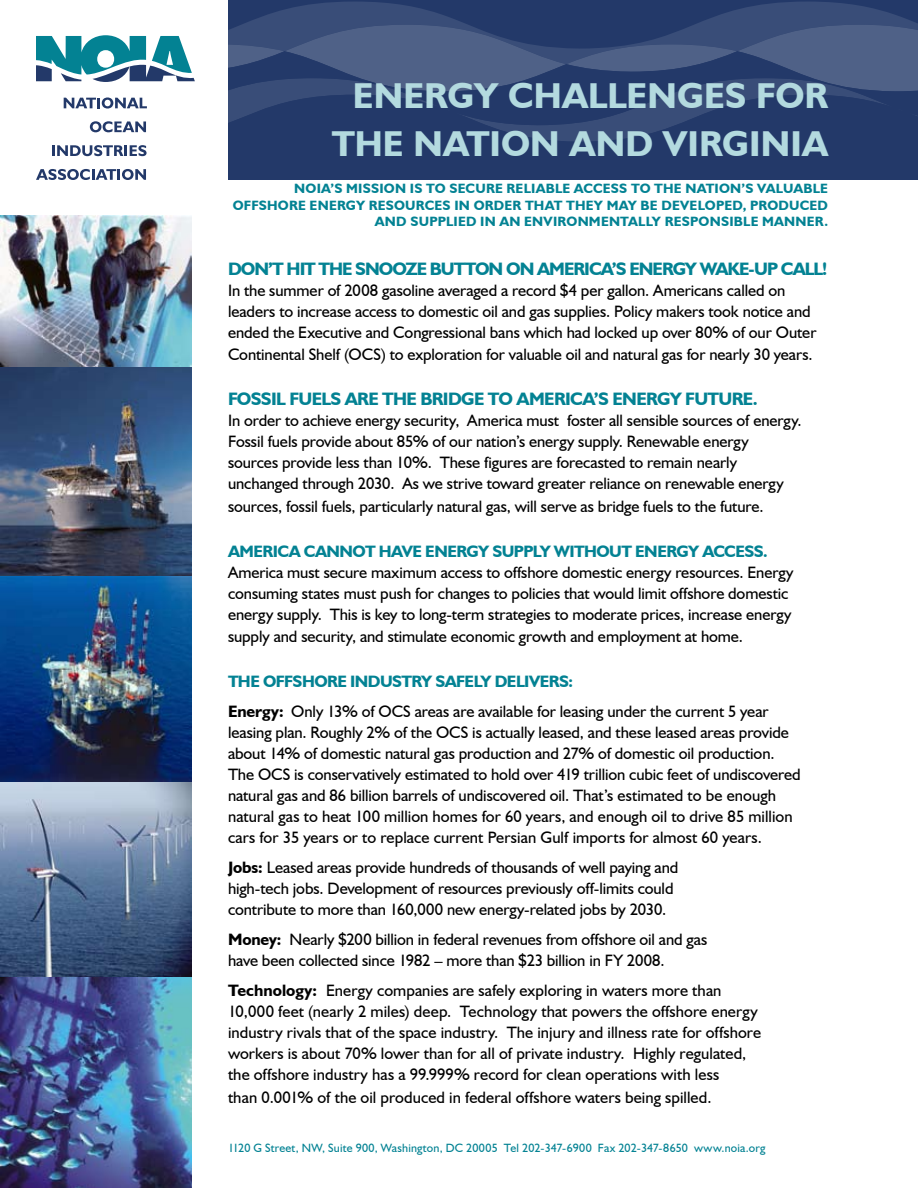
<style>
.page{position:relative;width:918px;height:1188px;background:#fff}
.page>*{position:absolute;margin:0;border:0;box-sizing:border-box;transform-origin:0 0}
.t1{font:700 36px/47.7px "Humanist 521 BT";letter-spacing:.005em;color:#b3dadf}
.t2{font:700 18px "Humanist 521 BT";letter-spacing:-.045em;color:#038293}
.t3{font:16.5px/21px "Humanist 521 BT";letter-spacing:-.005em;color:#000}
.t4{font:700 16.5px "Humanist 521 BT";letter-spacing:-.025em;color:#038293}
.t5{font:700 13.5px/16.5px "Humanist 521 BT";letter-spacing:.015em;color:#038293;text-align:right}
.t6{font:12px "Humanist 521 BT";letter-spacing:.015em;color:#038293}
.s1{font-weight:700;color:#038293}
.s2{font-weight:700}
</style>
<div class="page">
<svg style="left:228px;top:2px;width:690px;height:49px;background:#364a76"></svg>
<svg style="left:228px;top:51px;width:690px;height:129px;background:#2d4270"></svg>
<svg style="left:36px;top:35px;width:159px;height:47px"></svg>
<svg style="left:64px;top:97px;width:83px;height:12px"></svg>
<svg style="left:90px;top:121px;width:56px;height:11px"></svg>
<svg style="left:52px;top:145px;width:95px;height:11px"></svg>
<svg style="left:36px;top:169px;width:110px;height:11px"></svg>
<img style="left:0;top:215px;width:192px;height:973px">
<h1 class="t1" style="left:332px;top:71px;width:498px;text-indent:21px">ENERGY CHALLENGES FOR<br>THE NAT</h1>
<h1 class="t1" style="left:490px;top:119px;width:340px">ION AND VIRGINIA</h1>
<p class="t5" style="left:294px;top:180px;width:11px">NOIA</p>
<p class="t5" style="left:331px;top:180px;width:263px">’S MISSION IS TO SECURE RELIABLE ACCE</p>
<p class="t5" style="left:233px;top:180px;width:597px">SS TO THE NATION’S VALUABLE<br>OFFSHORE ENERGY RESOURCES IN ORDER THAT THEY MAY BE DEVELOPED, PRODUCED<br>AND SUPPLIED IN AN ENVIRONMENTALLY RESPONSIBLE MANNER.</p>
<p class="t2" style="left:228px;top:257px;width:14px">DON</p>
<p class="t2" style="left:268px;top:257px;width:29px">’THIT</p>
<p class="t2" style="left:319px;top:257px;width:51px">TH E SNOO</p>
<p class="t2" style="left:406px;top:257px;width:38px">ZE BUTTON</p>
<p class="t2" style="left:506px;top:257px;width:169px">ON AMERICA’S ENERGY</p>
<p class="t2" style="left:700px;top:257px;width:130px">WAKE-UP CALL!</p>
<p class="t3" style="left:228px;top:279px;width:590px">In the summer of 2008 gasoline averaged a record $4 per gallon. Americans called on leaders to increase access to domestic oil and gas supplies. Policy makers took notice and ended the Executive and Congressional bans which had locked up over 80% of our Outer</p>
<p class="t3" style="left:228px;top:344px;width:586px">Continental Shelf (OCS) to exploration for valuable oil and natural gas for nearly 30 years.</p>
<p class="t2" style="left:228px;top:388px;width:11px">FOSSIL</p>
<p class="t2" style="left:289px;top:388px;width:143px">FUELS ARE THE BRIDG</p>
<p class="t2" style="left:474px;top:388px;width:185px">E TO AMERICA’S ENERGY</p>
<p class="t2" style="left:685px;top:388px;width:13px">FUTUR</p>
<p class="t2" style="left:743px;top:388px;width:16px">E.</p>
<p class="t3" style="left:228px;top:410px;width:575px">In order to achieve energy security, America must foster all sensible sources of energy.<br>Fossil fuels provide about 85% of our nation’s energy supply. Renewable energy sources provide less than 10%. These figures are forecasted to remain nearly unchanged through 2030. As we strive toward greater reliance on renewable energy</p>
<p class="t3" style="left:228px;top:495px;width:537px">sources, fossil fuels, particularly natural gas, will serve as bridge fuels to the future.</p>
<p class="t4" style="left:228px;top:541px;width:101px">AM ERICA CANNOT</p>
<p class="t4" style="left:379px;top:541px;width:13px">HAV</p>
<p class="t4" style="left:413px;top:541px;width:56px">E ENERGY</p>
<p class="t4" style="left:492px;top:541px;width:11px">SUPPLY</p>
<p class="t4" style="left:554px;top:541px;width:27px">WITHOUT</p>
<p class="t4" style="left:635px;top:541px;width:43px">ENERGY</p>
<p class="t4" style="left:702px;top:541px;width:67px">ACCESS.</p>
<p class="t3" style="left:228px;top:561px;width:567px">America must secure maximum access to offshore domestic energy resources. Energy consuming states must push for changes to policies that would limit offshore domestic energy supply. This is key to long-term strategies to moderate prices, increase energy</p>
<p class="t3" style="left:228px;top:626px;width:517px">supply and security, and stimulate economic growth and employment at home.</p>
<p class="t4" style="left:228px;top:671px;width:47px">TH E OFFSHOR</p>
<p class="t4" style="left:337px;top:671px;width:24px">E INDUSTRY</p>
<p class="t3" style="left:228px;top:666px;width:542px;line-height:30px;text-indent:207px"><span class="s1">SAFELY DELIVERS:<br></span><span class="s2">ENERGY:</span> Only 13% of OCS areas are available for leasing under the current 5 year</p>
<p class="t3" style="left:228px;top:722px;width:574px">leasing plan. Roughly 2% of the OCS is actually leased, and these leased areas provide about 14% of domestic natural gas production and 27% of domestic oil production.<br>The OCS is conservatively estimated to hold over 419 trillion cubic feet of undiscovered natural gas and 86 billion barrels of undiscovered oil. That’s estimated to be enough natural gas to heat 100 million homes for 60 years, and enough oil to drive 85 million cars for 35 years or to replace current Persian Gulf imports for almost 60 years.</p>
<p class="t3" style="left:228px;top:857px;width:452px"><span class="s2">JOBS:</span> Leased areas provide hundreds of thousands of well paying and high-tech jobs. Development of resources previously off-limits could contribute to more than 160,000 new energy-related jobs by 2030.</p>
<p class="t3" style="left:228px;top:929px;width:481px"><span class="s2">MONEY:</span> Nearly $200 billion in federal revenues from offshore oil and gas have been collected since 1982 – more than $23 billion in FY 2008.</p>
<p class="t3" style="left:228px;top:980px;width:535px"><span class="s2">TECHNOLOGY:</span> Energy companies are safely exploring in waters more than 10,000 feet (nearly 2 miles) deep. Technology that powers the offshore energy industry rivals that of the space industry. The injury and illness rate for offshore workers is about 70% lower than for all of private industry. Highly regulated, the offshore industry has a 99.999% record for clean operations with less</p>
<p class="t3" style="left:228px;top:1086px;width:485px">than 0.001% of the oil produced in federal offshore waters being spilled.</p>
<p class="t6" style="left:228px;top:1140px;width:539px">1120 G Street, NW, Suite 900, Washington, DC 20005 Tel 202-347-6900 Fax 202-347-8650 www.noia.org</p>
</div>
